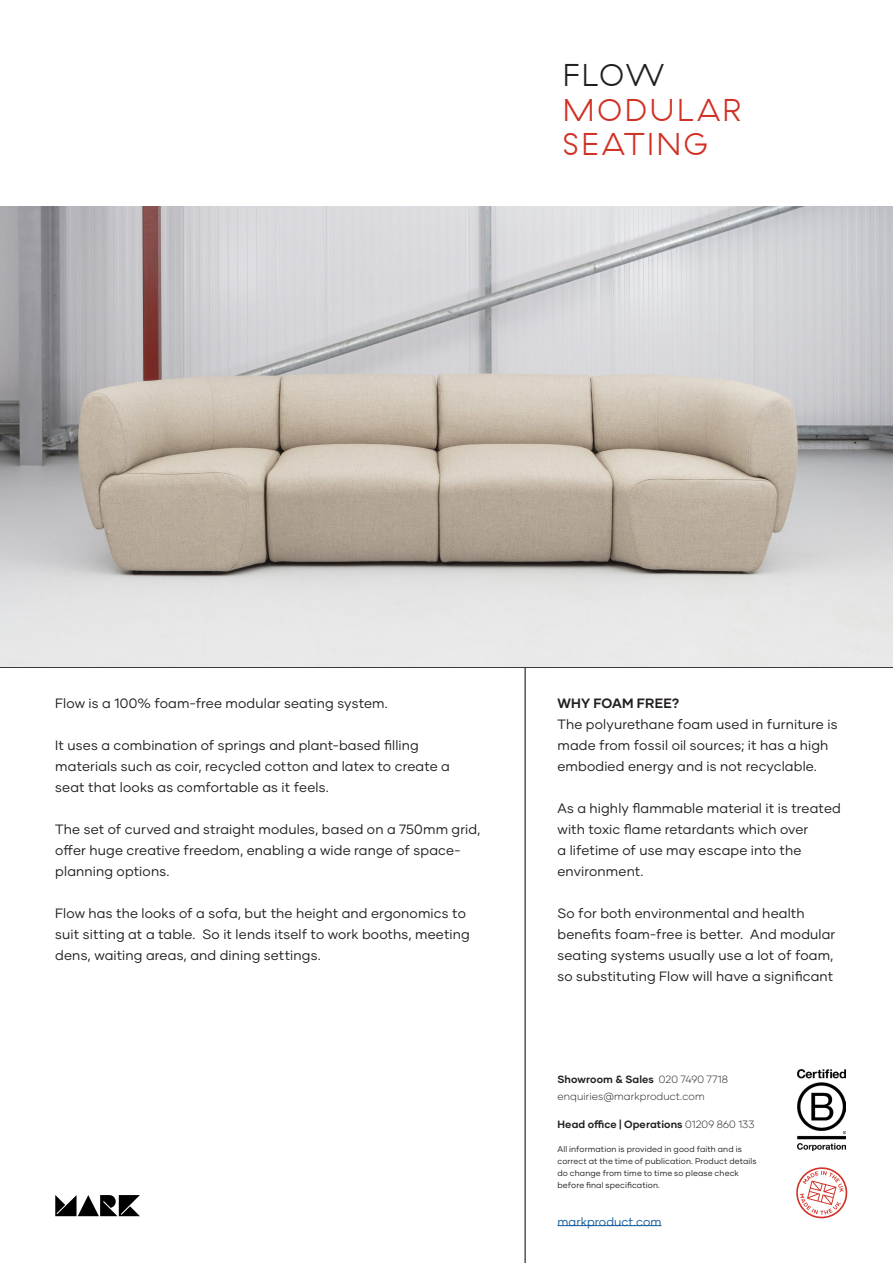
<style>
.page{position:relative;width:893px;height:1263px;background:#fff}
.page>*{position:absolute;margin:0;border:0;box-sizing:border-box;transform-origin:0 0}
.t1{font:300 31.5px/34.5px "GT Haptik";letter-spacing:.08em;color:#d13025}
.t2{font:300 31.5px "GT Haptik";color:#231f20}
.t3{font:13.5px/21px "Gilmer";letter-spacing:.01em;color:#231f20}
.t4{font:700 13.5px "Gilmer";letter-spacing:.015em;color:#231f20}
.t5{font:12px "Gilmer";letter-spacing:.005em;color:#175d9e}
.t6{font:300 10.5px/16.5px "Gilmer";letter-spacing:.01em;color:#231f20}
.t7{font:700 10.5px "Gilmer";letter-spacing:.01em;color:#231f20}
.t8{font:8.25px/12px "Gilmer";letter-spacing:.015em;color:#231f20}
.s1{font-weight:700}
.s2{font-weight:300}
</style>
<div class="page">
<svg style="left:55px;top:1195px;width:85px;height:21px"></svg>
<hr style="left:557px;top:1225px;width:104px;height:1px;background:#175d9e">
<hr style="left:525px;top:668px;width:1px;height:595px;background:#000">
<hr style="left:0;top:667px;width:893px;height:1px;background:#000">
<svg style="left:796px;top:1167px;width:52px;height:52px"></svg>
<img style="left:798px;top:1069px;width:48px;height:81px">
<img style="left:0;top:207px;width:893px;height:460px">
<p class="t2" style="left:563px;top:57px;width:103px">FLOW</p>
<p class="t1" style="left:563px;top:93px;width:180px">MODULAR<br>SEATING</p>
<p class="t3" style="left:55px;top:693px;width:334px">Flow is a 100% foam-free modular seating system.</p>
<p class="t3" style="left:55px;top:735px;width:396px">It uses a combination of springs and plant-based filling materials such as coir, recycled cotton and latex to create a seat that looks as comfortable as it feels.</p>
<p class="t3" style="left:55px;top:819px;width:427px">The set of curved and straight modules, based on a 750mm grid, offer huge creative freedom, enabling a wide range of space&shy;planning options.</p>
<p class="t3" style="left:55px;top:903px;width:416px">Flow has the looks of a sofa, but the height and ergonomics to suit sitting at a table. So it lends itself to work booths, meeting dens, waiting areas, and dining settings.</p>
<p class="t4" style="left:557px;top:695px;width:124px">WHY FOAM FREE?</p>
<p class="t3" style="left:557px;top:714px;width:282px">The polyurethane foam used in furniture is made from fossil oil sources; it has a high embodied energy and is not recyclable.</p>
<p class="t3" style="left:557px;top:798px;width:285px">As a highly flammable material it is treated with toxic flame retardants which over<br>a lifetime of use may escape into the environment.</p>
<p class="t3" style="left:557px;top:903px;width:279px">So for both environmental and health benefits foam-free is better. And modular seating systems usually use a lot of foam, so substituting Flow will have a significant</p>
<p class="t6" style="left:557px;top:1071px;width:172px"><span class="s1">Showroom &amp; Sales</span> 020 7490 7718 enquiries@markproduct.com</p>
<p class="t7" style="left:557px;top:1118px;width:198px">Head office | Operations <span class="s2">01209 860 133</span></p>
<p class="t8" style="left:557px;top:1143px;width:201px">All information is provided in good faith and is correct at the time of publication. Product details do change from time to time so please check before final specification.</p>
<p class="t5" style="left:557px;top:1214px;width:105px">markproduct.com</p>
</div>
